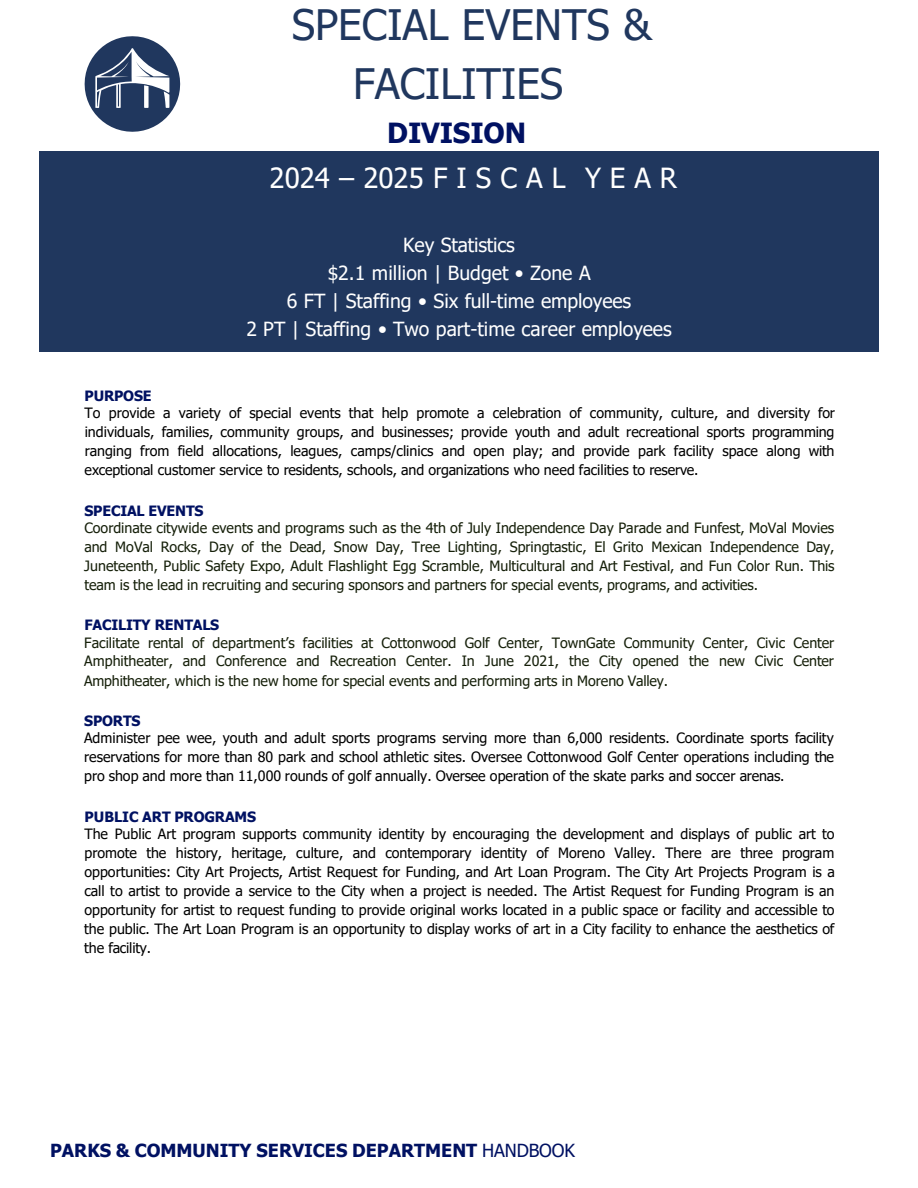
<style>
.page{position:relative;width:918px;height:1188px;background:#fff}
.page>*{position:absolute;margin:0;border:0;box-sizing:border-box;transform-origin:0 0}
.t1{font:42px/59.4px "Tahoma";color:#20375e}
.t2{font:27.75px "Tahoma";letter-spacing:.32em;color:#fff}
.t3{font:700 27.75px "Tahoma";letter-spacing:-.005em;color:#001162}
.t4{font:19.5px "Tahoma";color:#fff}
.t5{font:700 18px "Tahoma";color:#001162}
.t6{font:14.25px/18.9px "Tahoma";letter-spacing:-.005em;color:#000;text-align:justify}
.t7{font:14.25px/18.9px "Tahoma";letter-spacing:-.005em;color:#16200a;text-align:justify}
.t8{font:700 14.25px "Tahoma";letter-spacing:-.01em;color:#001162}
.s1{font-weight:400}
</style>
<div class="page">
<div style="left:39px;top:151px;width:840px;height:200px;background:#20375e"></div>
<svg style="left:85px;top:36px;width:95px;height:96px"></svg>
<h2 class="t1" style="left:353px;top:-3px;width:300px;text-indent:-61px">SPECIAL EVENTS &amp;<br>FACILITIES</h2>
<p class="t3" style="left:387px;top:113px;width:140px">DIVISION</p>
<p class="t2" style="left:270px;top:159px;width:409px">2024–2025FISCAL YEAR</p>
<p class="t4" style="left:403px;top:232px;width:113px">Key Statistics</p>
<p class="t4" style="left:328px;top:260px;width:265px">$2.1 million | Budget • Zone A</p>
<p class="t4" style="left:287px;top:288px;width:346px">6 FT | Staffing • Six full-time employees</p>
<p class="t4" style="left:246px;top:316px;width:427px">2 PT | Staffing • Two part-time career employees</p>
<p class="t8" style="left:85px;top:386px;width:69px">PURPOSE</p>
<p class="t6" style="left:85px;top:404px;width:752px">To provide a variety of special events that help promote a celebration of community, culture, and diversity for individuals, families, community groups, and businesses; provide youth and adult recreational sports programming ranging from field allocations, leagues, camps/clinics and open play; and provide park facility space along with exceptional customer service to residents, schools, and organizations who need facilities to reserve.</p>
<p class="t8" style="left:84px;top:501px;width:121px">SPECIAL EVENTS</p>
<p class="t7" style="left:84px;top:519px;width:752px">Coordinate citywide events and programs such as the 4th of July Independence Day Parade and Funfest, MoVal Movies and MoVal Rocks, Day of the Dead, Snow Day, Tree Lighting, Springtastic, El Grito Mexican Independence Day, Juneteenth, Public Safety Expo, Adult Flashlight Egg Scramble, Multicultural and Art Festival, and Fun Color Run. This team is the lead in recruiting and securing sponsors and partners for special events, programs, and activities.</p>
<p class="t8" style="left:84px;top:615px;width:136px">FACILITY RENTALS</p>
<p class="t7" style="left:84px;top:634px;width:751px">Facilitate rental of department’s facilities at Cottonwood Golf Center, TownGate Community Center, Civic Center Amphitheater, and Conference and Recreation Center. In June 2021, the City opened the new Civic Center Amphitheater, which is the new home for special events and performing arts in Moreno Valley.</p>
<p class="t8" style="left:84px;top:711px;width:58px">SPORTS</p>
<p class="t6" style="left:84px;top:729px;width:751px">Administer pee wee, youth and adult sports programs serving more than 6,000 residents. Coordinate sports facility reservations for more than 80 park and school athletic sites. Oversee Cottonwood Golf Center operations including the pro shop and more than 11,000 rounds of golf annually. Oversee operation of the skate parks and soccer arenas.</p>
<p class="t8" style="left:85px;top:806px;width:173px">PUBLIC ART PROGRAMS</p>
<p class="t6" style="left:84px;top:825px;width:752px">The Public Art program supports community identity by encouraging the development and displays of public art to promote the history, heritage, culture, and contemporary identity of Moreno Valley. There are three program opportunities: City Art Projects, Artist Request for Funding, and Art Loan Program. The City Art Projects Program is a call to artist to provide a service to the City when a project is needed. The Artist Request for Funding Program is an opportunity for artist to request funding to provide original works located in a public space or facility and accessible to the public. The Art Loan Program is an opportunity to display works of art in a City facility to enhance the aesthetics of the facility.</p>
<p class="t5" style="left:50px;top:1138px;width:527px">PARKS &amp; COMMUNITY SERVICES DEPARTMENT <span class="s1">HANDBOOK</span></p>
</div>
